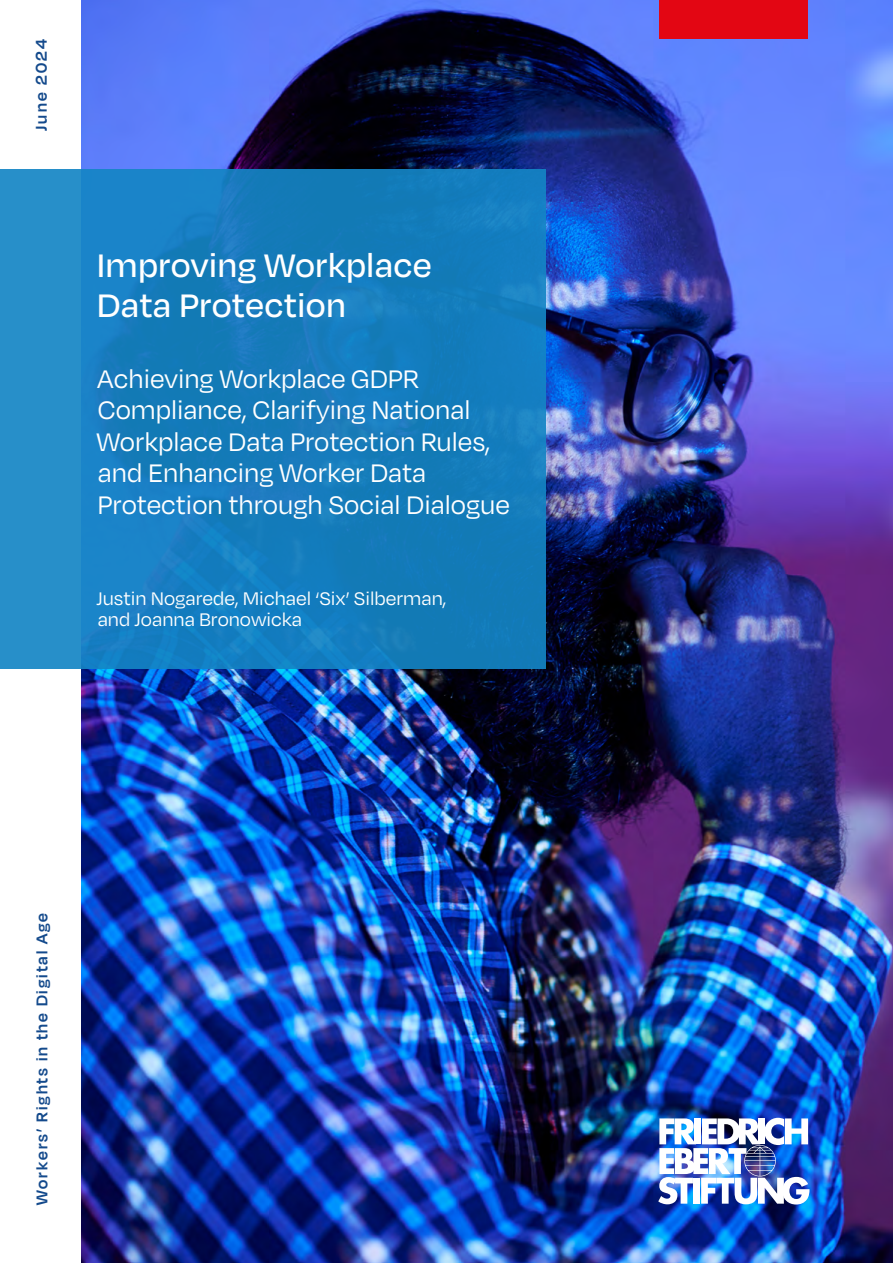
<style>
.page{position:relative;width:893px;height:1263px;background:#fff}
.page>*{position:absolute;margin:0;border:0;box-sizing:border-box;transform-origin:0 0}
.t1{font:500 37.5px/40.5px "Degular";letter-spacing:.005em;color:#fff}
.t2{font:29.25px/31.5px "Degular";color:#fff}
.t3{font:21px/21px "Degular";color:#fff}
.t4{font:600 18px "Degular Display";letter-spacing:.11em;color:#144a8c}
.t5{font:600 18px "Degular Display";letter-spacing:.13em;color:#144a8c}
</style>
<div class="page">
<img style="left:81px;top:0;width:812px;height:1263px">
<div style="left:0;top:170px;width:546px;height:499px;background:linear-gradient(to right,#2188c6,#0f78b8)"></div>
<img style="left:658px;top:1118px;width:151px;height:86px">
<div style="left:659px;top:0;width:149px;height:38px;background:#e30613"></div>
<p class="t5" style="left:31px;top:131px;width:93px;rotate:-90deg">June 2024</p>
<p class="t1" style="left:97px;top:243px;width:336px">Improving Workplace<br>Data Protection</p>
<p class="t2" style="left:97px;top:361px;width:415px">Achieving Workplace GDPR<br>Compliance, Clarifying National<br>Workplace Data Protection Rules, and Enhancing Worker Data<br>Protection through Social Dialogue</p>
<p class="t3" style="left:96px;top:587px;width:352px">Justin Nogarede, Michael ‘Six’ Silberman, and Joanna Bronowicka</p>
<p class="t4" style="left:32px;top:1205px;width:293px;rotate:-90deg">Workers’ Rights in the Digital Age</p>
</div>
